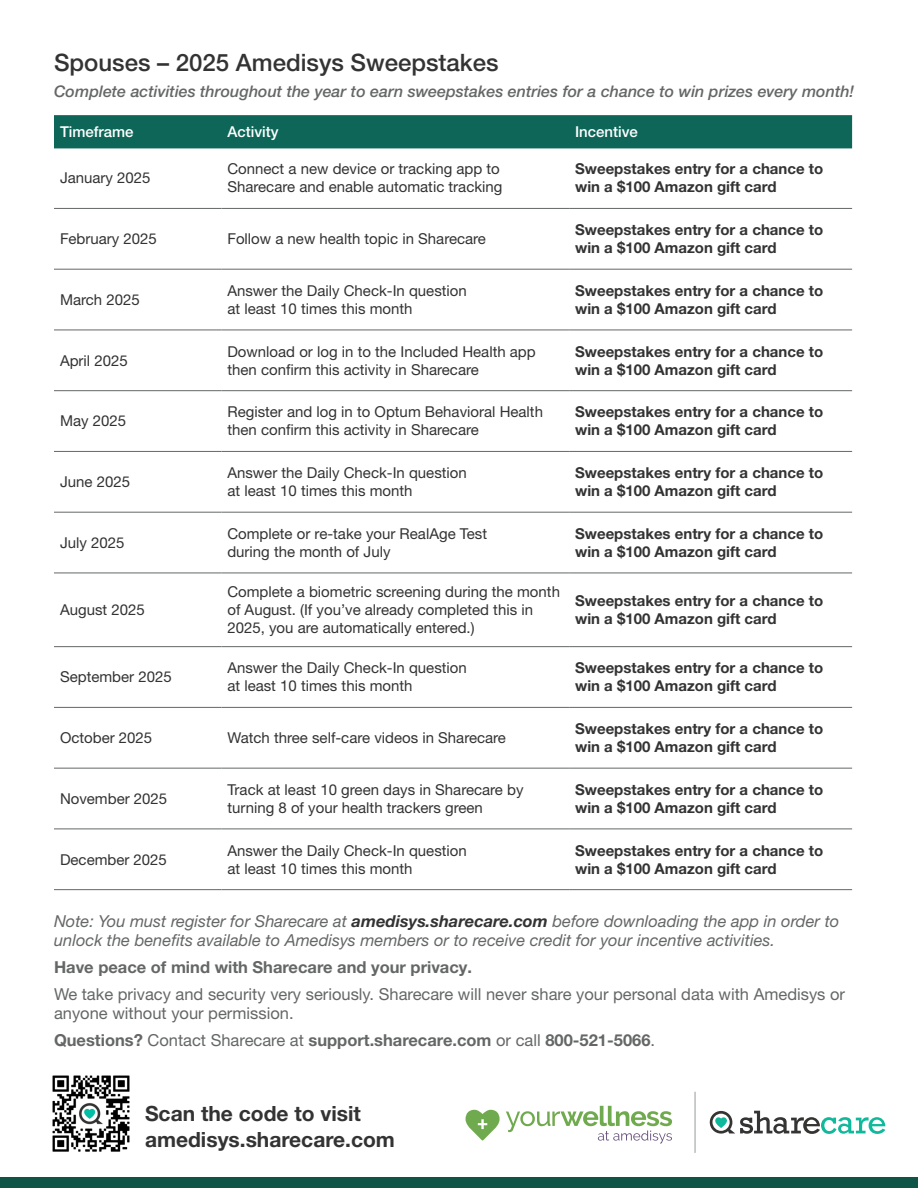
<style>
.page{position:relative;width:918px;height:1188px;background:#fff}
.page>*{position:absolute;margin:0;border:0;box-sizing:border-box;transform-origin:0 0}
.t1{font:500 24px "Helvetica Neue LT Pro";color:#323332}
.t2{font:700 21px/25.2px "Helvetica Neue LT Pro";color:#323332}
.t3{font:italic 16.5px/19.8px "Helvetica Neue LT Pro";color:#656666}
.t4{font:16.5px/19.8px "Helvetica Neue LT Pro";color:#656666}
.t5{font:700 16.5px "Helvetica Neue LT Pro";color:#656666}
.t6{font:italic 500 16.05px "Helvetica Neue LT Pro";color:#656666}
.t7{font:15px/18px "Helvetica Neue LT Pro";color:#323332}
.t8{font:700 15px/18px "Helvetica Neue LT Pro";color:#323332}
.t9{font:500 15px "Helvetica Neue LT Pro";color:#fff}
.s1{font-weight:700;color:#343333}
.s2{font-weight:400}
</style>
<div class="page">
<div style="left:0;top:1178px;width:918px;height:10px;background:#0e5547"></div>
<svg style="left:710px;top:1111px;width:175px;height:23px"></svg>
<hr style="left:695px;top:1092px;width:1px;height:61px;background:#989999">
<svg style="left:506px;top:1106px;width:166px;height:38px"></svg>
<svg style="left:466px;top:1110px;width:34px;height:30px"></svg>
<img style="left:52px;top:1075px;width:78px;height:77px">
<div style="left:54px;top:115px;width:798px;height:33px;background:#0d6658"></div>
<hr style="left:54px;top:208px;width:167px;height:1px;background:#656666">
<hr style="left:221px;top:208px;width:348px;height:1px;background:#656666">
<hr style="left:221px;top:451px;width:348px;height:1px;background:#656666">
<hr style="left:221px;top:829px;width:348px;height:1px;background:#656666">
<hr style="left:54px;top:330px;width:167px;height:1px;background:#656666">
<hr style="left:221px;top:330px;width:348px;height:1px;background:#656666">
<hr style="left:221px;top:512px;width:348px;height:1px;background:#656666">
<hr style="left:221px;top:889px;width:348px;height:1px;background:#656666">
<hr style="left:54px;top:390px;width:167px;height:1px;background:#656666">
<hr style="left:221px;top:390px;width:348px;height:1px;background:#656666">
<hr style="left:54px;top:451px;width:167px;height:1px;background:#656666">
<hr style="left:54px;top:512px;width:167px;height:1px;background:#656666">
<hr style="left:54px;top:573px;width:167px;height:1px;background:#656666">
<hr style="left:221px;top:573px;width:348px;height:1px;background:#656666">
<hr style="left:54px;top:646px;width:167px;height:1px;background:#656666">
<hr style="left:221px;top:646px;width:348px;height:1px;background:#656666">
<hr style="left:54px;top:707px;width:167px;height:1px;background:#656666">
<hr style="left:221px;top:707px;width:348px;height:1px;background:#656666">
<hr style="left:54px;top:768px;width:167px;height:1px;background:#656666">
<hr style="left:221px;top:768px;width:348px;height:1px;background:#656666">
<hr style="left:54px;top:829px;width:167px;height:1px;background:#656666">
<hr style="left:54px;top:889px;width:167px;height:1px;background:#656666">
<hr style="left:569px;top:208px;width:283px;height:1px;background:#656666">
<hr style="left:569px;top:269px;width:283px;height:1px;background:#656666">
<hr style="left:569px;top:330px;width:283px;height:1px;background:#656666">
<hr style="left:569px;top:390px;width:283px;height:1px;background:#656666">
<hr style="left:569px;top:451px;width:283px;height:1px;background:#656666">
<hr style="left:569px;top:512px;width:283px;height:1px;background:#656666">
<hr style="left:569px;top:573px;width:283px;height:1px;background:#656666">
<hr style="left:569px;top:646px;width:283px;height:1px;background:#656666">
<hr style="left:569px;top:707px;width:283px;height:1px;background:#656666">
<hr style="left:569px;top:768px;width:283px;height:1px;background:#656666">
<hr style="left:569px;top:829px;width:283px;height:1px;background:#656666">
<hr style="left:54px;top:269px;width:167px;height:1px;background:#656666">
<hr style="left:221px;top:269px;width:348px;height:1px;background:#656666">
<hr style="left:569px;top:889px;width:283px;height:1px;background:#656666">
<p class="t1" style="left:54px;top:48px;width:446px">Spouses – 2025 Amedisys Sweepstakes</p>
<p class="t6" style="left:54px;top:82px;width:802px">Complete activities throughout the year to earn sweepstakes entries for a chance to win prizes every month!</p>
<p class="t9" style="left:60px;top:123px;width:75px">Timeframe</p>
<p class="t9" style="left:227px;top:123px;width:53px">Activity</p>
<p class="t9" style="left:575px;top:123px;width:64px">Incentive</p>
<p class="t7" style="left:60px;top:169px;width:92px">January 2025</p>
<p class="t7" style="left:227px;top:160px;width:277px">Connect a new device or tracking app to<br>Sharecare and enable automatic tracking</p>
<p class="t8" style="left:575px;top:160px;width:250px">Sweepstakes entry for a chance to win a $100 Amazon gift card</p>
<p class="t7" style="left:60px;top:229px;width:98px">February 2025</p>
<p class="t7" style="left:227px;top:229px;width:260px">Follow a new health topic in Sharecare</p>
<p class="t8" style="left:575px;top:220px;width:250px">Sweepstakes entry for a chance to win a $100 Amazon gift card</p>
<p class="t7" style="left:60px;top:290px;width:81px">March 2025</p>
<p class="t7" style="left:227px;top:281px;width:241px">Answer the Daily Check-In question at least 10 times this month</p>
<p class="t8" style="left:575px;top:281px;width:250px">Sweepstakes entry for a chance to win a $100 Amazon gift card</p>
<p class="t7" style="left:60px;top:351px;width:69px">April 2025</p>
<p class="t7" style="left:227px;top:342px;width:310px">Download or log in to the Included Health app then confirm this activity in Sharecare</p>
<p class="t8" style="left:575px;top:342px;width:250px">Sweepstakes entry for a chance to win a $100 Amazon gift card</p>
<p class="t7" style="left:60px;top:412px;width:68px">May 2025</p>
<p class="t7" style="left:227px;top:403px;width:317px">Register and log in to Optum Behavioral Health then confirm this activity in Sharecare</p>
<p class="t8" style="left:575px;top:403px;width:250px">Sweepstakes entry for a chance to win a $100 Amazon gift card</p>
<p class="t7" style="left:60px;top:472px;width:72px">June 2025</p>
<p class="t7" style="left:227px;top:463px;width:241px">Answer the Daily Check-In question at least 10 times this month</p>
<p class="t8" style="left:575px;top:463px;width:250px">Sweepstakes entry for a chance to win a $100 Amazon gift card</p>
<p class="t7" style="left:60px;top:533px;width:66px">July 2025</p>
<p class="t7" style="left:227px;top:524px;width:261px">Complete or re-take your RealAge Test during the month of July</p>
<p class="t8" style="left:575px;top:524px;width:250px">Sweepstakes entry for a chance to win a $100 Amazon gift card</p>
<p class="t7" style="left:60px;top:600px;width:86px">August 2025</p>
<p class="t7" style="left:227px;top:582px;width:334px">Complete a biometric screening during the month of August. (If you’ve already completed this in<br>2025, you are automatically entered.)</p>
<p class="t8" style="left:575px;top:591px;width:250px">Sweepstakes entry for a chance to win a $100 Amazon gift card</p>
<p class="t7" style="left:60px;top:668px;width:113px">September 2025</p>
<p class="t7" style="left:227px;top:659px;width:241px">Answer the Daily Check-In question at least 10 times this month</p>
<p class="t8" style="left:575px;top:659px;width:250px">Sweepstakes entry for a chance to win a $100 Amazon gift card</p>
<p class="t7" style="left:60px;top:728px;width:94px">October 2025</p>
<p class="t7" style="left:227px;top:728px;width:280px">Watch three self-care videos in Sharecare</p>
<p class="t8" style="left:575px;top:719px;width:250px">Sweepstakes entry for a chance to win a $100 Amazon gift card</p>
<p class="t7" style="left:60px;top:789px;width:109px">November 2025</p>
<p class="t7" style="left:227px;top:780px;width:298px">Track at least 10 green days in Sharecare by turning 8 of your health trackers green</p>
<p class="t8" style="left:575px;top:780px;width:250px">Sweepstakes entry for a chance to win a $100 Amazon gift card</p>
<p class="t7" style="left:60px;top:850px;width:108px">December 2025</p>
<p class="t7" style="left:227px;top:841px;width:241px">Answer the Daily Check-In question at least 10 times this month</p>
<p class="t8" style="left:575px;top:841px;width:250px">Sweepstakes entry for a chance to win a $100 Amazon gift card</p>
<p class="t3" style="left:54px;top:910px;width:787px">Note: You must register for Sharecare at <span class="s1">amedisys.sharecare.com</span> before downloading the app in order to unlock the benefits available to Amedisys members or to receive credit for your incentive activities.</p>
<p class="t5" style="left:54px;top:957px;width:420px">Have peace of mind with Sharecare and your privacy.</p>
<p class="t4" style="left:54px;top:983px;width:793px">We take privacy and security very seriously. Sharecare will never share your personal data with Amedisys or anyone without your permission.</p>
<p class="t5" style="left:54px;top:1030px;width:603px">Questions? <span class="s2">Contact Sharecare at</span> support.sharecare.com <span class="s2">or call</span> 800-521-5066<span class="s2">.</span></p>
<p class="t2" style="left:145px;top:1101px;width:252px">Scan the code to visit amedisys.sharecare.com</p>
</div>
